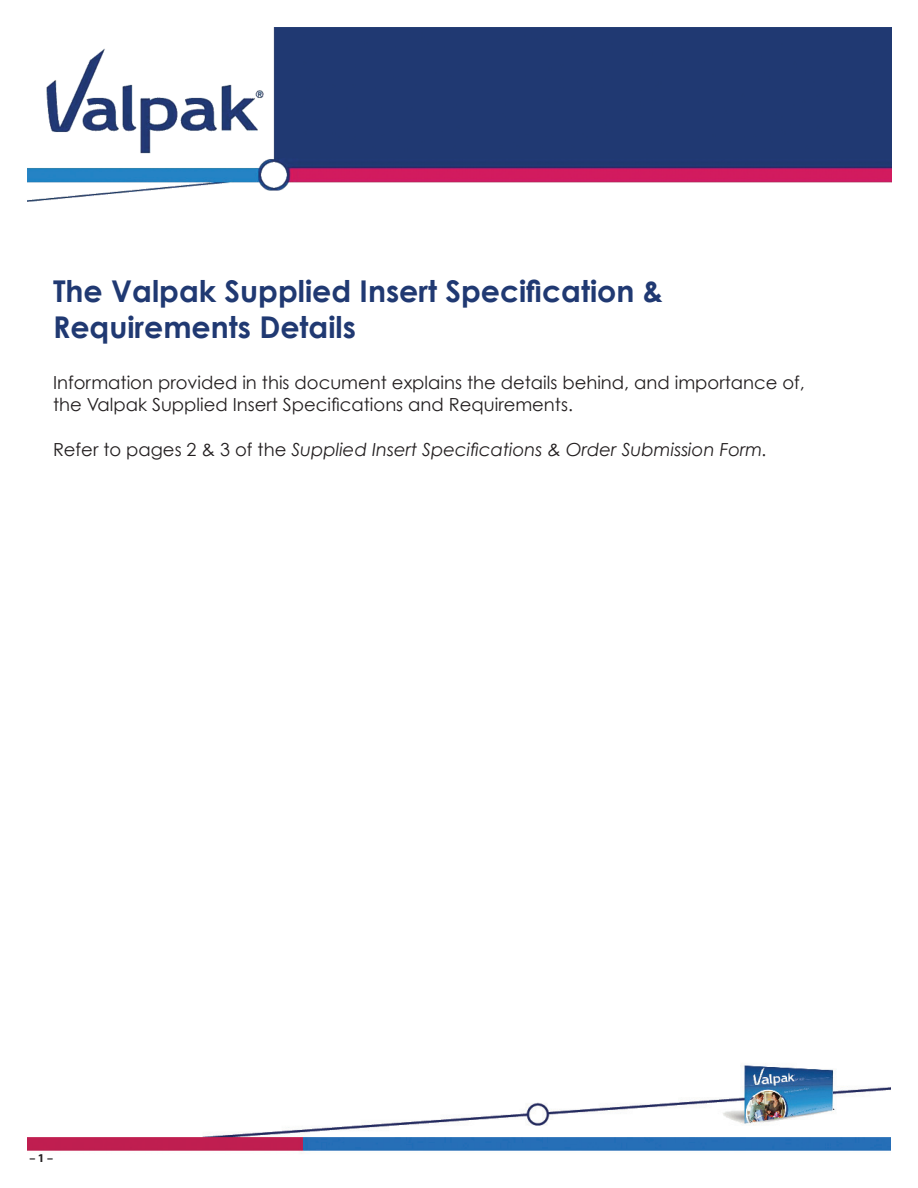
<style>
.page{position:relative;width:918px;height:1188px;background:#fff}
.page>*{position:absolute;margin:0;border:0;box-sizing:border-box;transform-origin:0 0}
.t1{font:700 30px/36px "Century Gothic";color:#203972}
.t2{font:18px/21.6px "Century Gothic";color:#231f20}
.t3{font:italic 18px "Century Gothic";color:#231f20}
.t4{font:700 12px "Myriad Pro";color:#231f20}
.s1{font-style:normal}
</style>
<div class="page">
<img style="left:27px;top:1065px;width:864px;height:87px">
<img style="left:27px;top:27px;width:864px;height:175px">
<h1 class="t1" style="left:53px;top:272px;width:612px">The Valpak Supplied Insert Specification &amp;<br>Requirements Details</h1>
<p class="t2" style="left:53px;top:372px;width:753px">Information provided in this document explains the details behind, and importance of, the Valpak Supplied Insert Specifications and Requirements.</p>
<p class="t3" style="left:53px;top:439px;width:716px"><span class="s1">Refer to pages 2 &amp; 3 of the</span> Supplied Insert Specifications &amp; Order Submission Form.</p>
<p class="t4" style="left:30px;top:1150px;width:25px">– 1 –</p>
</div>
